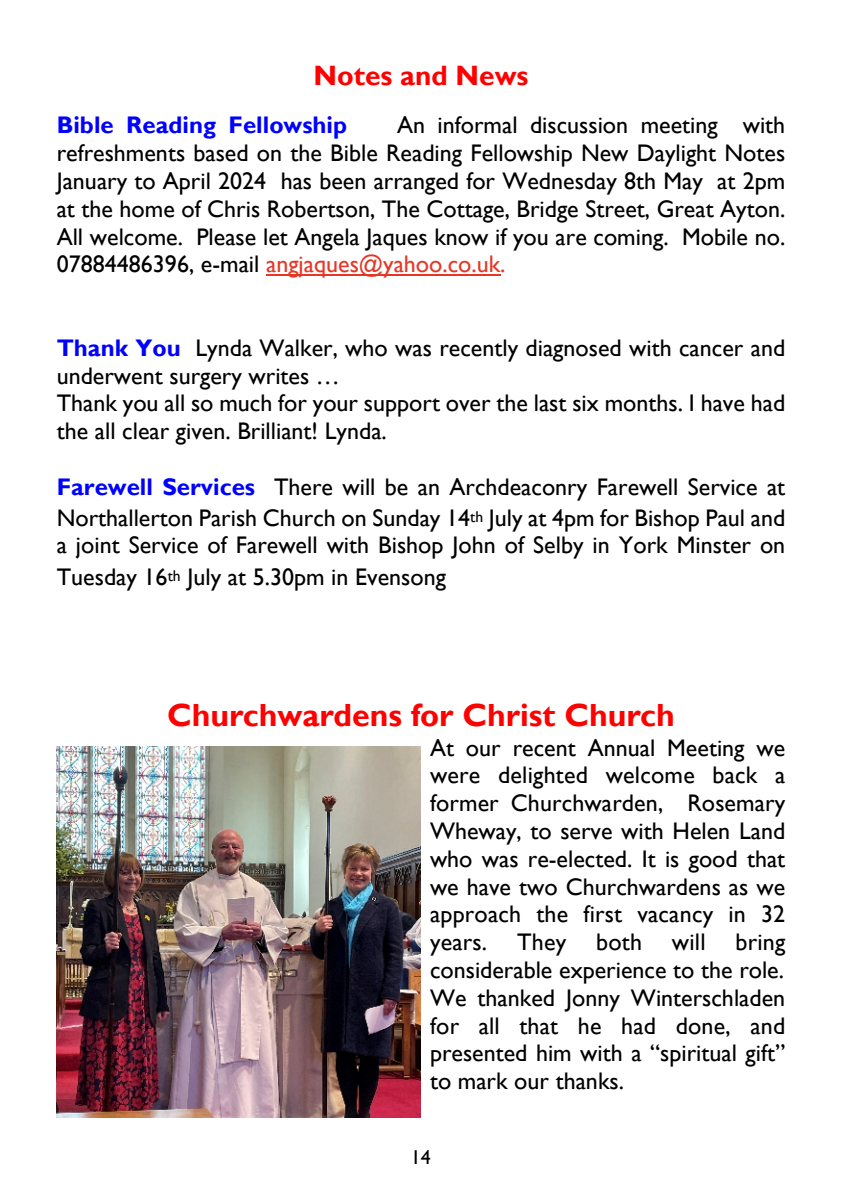
<style>
.page{position:relative;width:842px;height:1191px;background:#fff}
.page>*{position:absolute;margin:0;border:0;box-sizing:border-box;transform-origin:0 0}
.t1{font:700 32px "Gill Sans";color:#f00}
.t2{font:700 28px "Gill Sans";color:#f00}
.t3{font:24px/27.8px "Gill Sans";color:#000}
.t4{font:700 24px "Gill Sans";color:#00f}
.t5{font:20px "Gill Sans";color:#000}
.s1{color:#e63726}
.s2{font-weight:700;color:#00f}
.s3{font-size:15.6px}
</style>
<div class="page">
<hr style="left:266px;top:274px;width:234px;height:1px;background:#e63726">
<img style="left:57px;top:746px;width:364px;height:372px">
<p class="t2" style="left:313px;top:65px;width:217px">Notes and News</p>
<p class="t4" style="left:57px;top:117px;width:292px">Bible Reading Fellowship</p>
<p class="t3" style="left:57px;top:114px;width:730px;text-align:justify;text-indent:340px">An informal discussion meeting with refreshments based on the Bible Reading Fellowship New Daylight Notes January to April 2024 has been arranged for Wednesday 8th May at 2pm at the home of Chris Robertson, The Cottage, Bridge Street, Great Ayton.<br>All welcome. Please let Angela Jaques know if you are coming. Mobile no.<br>07884486396, e-mail <span class="s1">angjaques@yahoo.co.uk.</span></p>
<p class="t3" style="left:57px;top:336px;width:730px"><span class="s2">Thank You</span> Lynda Walker, who was recently diagnosed with cancer and underwent surgery writes …<br>Thank you all so much for your support over the last six months. I have had the all clear given. Brilliant! Lynda.</p>
<p class="t3" style="left:57px;top:473px;width:730px;line-height:31px"><span class="s2">Farewell Services</span> There will be an Archdeaconry Farewell Service at<br>Northallerton Parish Church on Sunday 14<span class="s3">th</span> July at 4pm for Bishop Paul and</p>
<p class="t3" style="left:57px;top:532px;width:730px;line-height:31px">a joint Service of Farewell with Bishop John of Selby in York Minster on<br>Tuesday 16<span class="s3">th</span> July at 5.30pm in Evensong</p>
<h1 class="t1" style="left:167px;top:704px;width:509px">Churchwardens for Christ Church</h1>
<p class="t3" style="left:430px;top:736px;width:357px;text-align:justify">At our recent Annual Meeting we were delighted welcome back a former Churchwarden, Rosemary Wheway, to serve with Helen Land who was re-elected. It is good that we have two Churchwardens as we approach the first vacancy in 32 years. They both will bring considerable experience to the role.<br>We thanked Jonny Winterschladen for all that he had done, and presented him with a “spiritual gift” to mark our thanks.</p>
<p class="t5" style="left:411px;top:1149px;width:22px">14</p>
</div>
